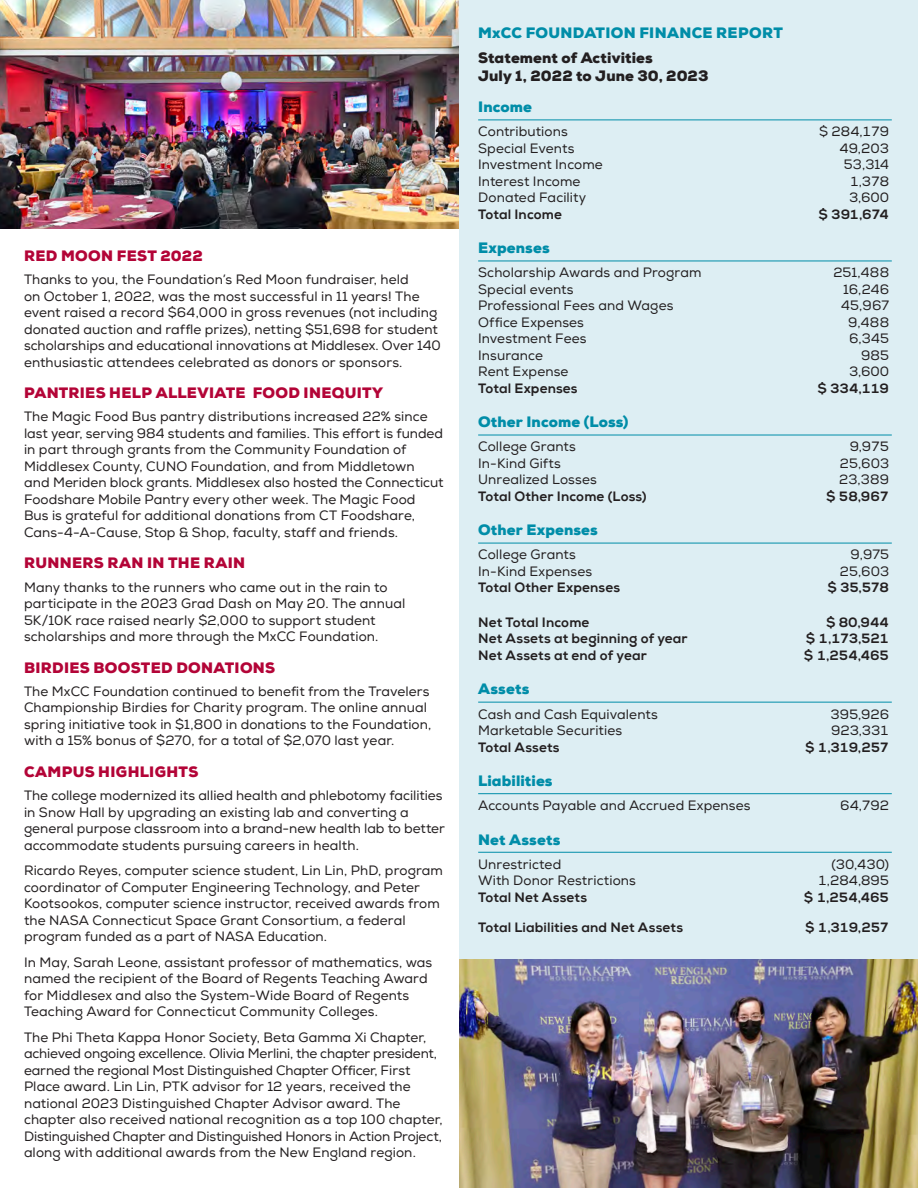
<style>
.page{position:relative;width:918px;height:1188px;background:#fff}
.page>*{position:absolute;margin:0;border:0;box-sizing:border-box;transform-origin:0 0}
.subhead{font:900 15px "Nexa";letter-spacing:.02em;color:#b30437}
.subhead_teal_rule{font:900 15px "Nexa";letter-spacing:.01em;color:#008da8}
.t1{font:900 15px/18px "Nexa";letter-spacing:.005em;color:#231f20}
.subhead-2{font:900 15px "Nexa";letter-spacing:.02em;color:#008da8}
.subhead-3{font:13.5px/16.5px "Nexa";letter-spacing:.01em;color:#231f20}
.t2{font:13.5px "Nexa X Bold";letter-spacing:.01em;color:#231f20}
</style>
<div class="page">
<div style="left:459px;top:0;width:459px;height:960px;background:#ddeef3"></div>
<hr style="left:478px;top:119px;width:414px;height:1px;background:#008da8">
<hr style="left:478px;top:261px;width:414px;height:1px;background:#008da8">
<hr style="left:478px;top:435px;width:414px;height:1px;background:#008da8">
<hr style="left:478px;top:543px;width:414px;height:1px;background:#008da8">
<hr style="left:478px;top:702px;width:414px;height:1px;background:#008da8">
<hr style="left:478px;top:793px;width:414px;height:1px;background:#008da8">
<hr style="left:478px;top:852px;width:414px;height:1px;background:#008da8">
<img style="left:459px;top:960px;width:459px;height:228px">
<img style="left:0;top:0;width:459px;height:228px">
<p class="subhead" style="left:24px;top:246px;width:180px">RED MOON FEST 2022</p>
<p class="subhead-3" style="left:24px;top:272px;width:418px">Thanks to you, the Foundation’s Red Moon fundraiser, held<br>on October 1, 2022, was the most successful in 11 years! The event raised a record $64,000 in gross revenues (not including donated auction and raffle prizes), netting $51,698 for student scholarships and educational innovations at Middlesex. Over 140 enthusiastic attendees celebrated as donors or sponsors.</p>
<p class="subhead" style="left:24px;top:383px;width:361px">PANTRIES HELP ALLEVIATE FOOD INEQUITY</p>
<p class="subhead-3" style="left:24px;top:409px;width:421px">The Magic Food Bus pantry distributions increased 22% since last year, serving 984 students and families. This effort is funded in part through grants from the Community Foundation of Middlesex County, CUNO Foundation, and from Middletown and Meriden block grants. Middlesex also hosted the Connecticut Foodshare Mobile Pantry every other week. The Magic Food Bus is grateful for additional donations from CT Foodshare, Cans-4-A-Cause, Stop &amp; Shop, faculty, staff and friends.</p>
<p class="subhead" style="left:24px;top:554px;width:223px">RUNNERS RAN IN THE RAIN</p>
<p class="subhead-3" style="left:24px;top:579px;width:383px">Many thanks to the runners who came out in the rain to participate in the 2023 Grad Dash on May 20. The annual 5K/10K race raised nearly $2,000 to support student scholarships and more through the MxCC Foundation.</p>
<p class="subhead" style="left:24px;top:658px;width:253px">BIRDIES BOOSTED DONATIONS</p>
<p class="subhead-3" style="left:24px;top:683px;width:409px">The MxCC Foundation continued to benefit from the Travelers Championship Birdies for Charity program. The online annual spring initiative took in $1,800 in donations to the Foundation, with a 15% bonus of $270, for a total of $2,070 last year.</p>
<p class="subhead" style="left:24px;top:762px;width:176px">CAMPUS HIGHLIGHTS</p>
<p class="subhead-3" style="left:24px;top:788px;width:423px">The college modernized its allied health and phlebotomy facilities in Snow Hall by upgrading an existing lab and converting a general purpose classroom into a brand-new health lab to better accommodate students pursuing careers in health.</p>
<p class="subhead-3" style="left:24px;top:862px;width:421px">Ricardo Reyes, computer science student, Lin Lin, PhD, program coordinator of Computer Engineering Technology, and Peter Kootsookos, computer science instructor, received awards from the NASA Connecticut Space Grant Consortium, a federal program funded as a part of NASA Education.</p>
<p class="subhead-3" style="left:24px;top:954px;width:410px">In May, Sarah Leone, assistant professor of mathematics, was named the recipient of the Board of Regents Teaching Award for Middlesex and also the System-Wide Board of Regents Teaching Award for Connecticut Community Colleges.</p>
<p class="subhead-3" style="left:24px;top:1029px;width:420px">The Phi Theta Kappa Honor Society, Beta Gamma Xi Chapter, achieved ongoing excellence. Olivia Merlini, the chapter president, earned the regional Most Distinguished Chapter Officer, First Place award. Lin Lin, PTK advisor for 12 years, received the national 2023 Distinguished Chapter Advisor award. The chapter also received national recognition as a top 100 chapter, Distinguished Chapter and Distinguished Honors in Action Project, along with additional awards from the New England region.</p>
<p class="subhead-2" style="left:478px;top:23px;width:306px">MxCC FOUNDATION FINANCE REPORT</p>
<p class="t1" style="left:478px;top:49px;width:232px">Statement of Activities<br>July 1, 2022 to June 30, 2023</p>
<p class="subhead_teal_rule" style="left:478px;top:97px;width:55px">Income</p>
<p class="subhead-3" style="left:478px;top:124px;width:91px">Contributions</p>
<p class="subhead-3" style="left:819px;top:124px;width:72px">$ 284,179</p>
<p class="subhead-3" style="left:478px;top:140px;width:98px">Special Events</p>
<p class="subhead-3" style="left:840px;top:140px;width:51px">49,203</p>
<p class="subhead-3" style="left:478px;top:157px;width:126px">Investment Income</p>
<p class="subhead-3" style="left:844px;top:157px;width:47px">53,314</p>
<p class="subhead-3" style="left:478px;top:173px;width:104px">Interest Income</p>
<p class="subhead-3" style="left:850px;top:173px;width:41px">1,378</p>
<p class="subhead-3" style="left:478px;top:190px;width:110px">Donated Facility</p>
<p class="subhead-3" style="left:849px;top:190px;width:42px">3,600</p>
<p class="t2" style="left:478px;top:206px;width:85px">Total Income</p>
<p class="t2" style="left:819px;top:206px;width:72px">$ 391,674</p>
<p class="subhead_teal_rule" style="left:478px;top:238px;width:73px">Expenses</p>
<p class="subhead-3" style="left:478px;top:265px;width:225px">Scholarship Awards and Program</p>
<p class="subhead-3" style="left:833px;top:265px;width:57px">251,488</p>
<p class="subhead-3" style="left:478px;top:281px;width:97px">Special events</p>
<p class="subhead-3" style="left:843px;top:281px;width:48px">16,246</p>
<p class="subhead-3" style="left:478px;top:298px;width:197px">Professional Fees and Wages</p>
<p class="subhead-3" style="left:841px;top:298px;width:49px">45,967</p>
<p class="subhead-3" style="left:478px;top:314px;width:107px">Office Expenses</p>
<p class="subhead-3" style="left:848px;top:314px;width:42px">9,488</p>
<p class="subhead-3" style="left:478px;top:331px;width:110px">Investment Fees</p>
<p class="subhead-3" style="left:849px;top:331px;width:42px">6,345</p>
<p class="subhead-3" style="left:478px;top:347px;width:66px">Insurance</p>
<p class="subhead-3" style="left:861px;top:347px;width:30px">985</p>
<p class="subhead-3" style="left:478px;top:364px;width:92px">Rent Expense</p>
<p class="subhead-3" style="left:849px;top:364px;width:42px">3,600</p>
<p class="t2" style="left:478px;top:380px;width:101px">Total Expenses</p>
<p class="t2" style="left:817px;top:380px;width:73px">$ 334,119</p>
<p class="subhead_teal_rule" style="left:478px;top:412px;width:152px">Other Income (Loss)</p>
<p class="subhead-3" style="left:478px;top:439px;width:99px">College Grants</p>
<p class="subhead-3" style="left:850px;top:439px;width:41px">9,975</p>
<p class="subhead-3" style="left:478px;top:455px;width:84px">In-Kind Gifts</p>
<p class="subhead-3" style="left:840px;top:455px;width:51px">25,603</p>
<p class="subhead-3" style="left:478px;top:472px;width:120px">Unrealized Losses</p>
<p class="subhead-3" style="left:839px;top:472px;width:51px">23,389</p>
<p class="t2" style="left:478px;top:488px;width:170px">Total Other Income (Loss)</p>
<p class="t2" style="left:826px;top:488px;width:64px">$ 58,967</p>
<p class="subhead_teal_rule" style="left:478px;top:521px;width:121px">Other Expenses</p>
<p class="subhead-3" style="left:478px;top:547px;width:99px">College Grants</p>
<p class="subhead-3" style="left:851px;top:547px;width:40px">9,975</p>
<p class="subhead-3" style="left:478px;top:563px;width:115px">In-Kind Expenses</p>
<p class="subhead-3" style="left:840px;top:563px;width:51px">25,603</p>
<p class="t2" style="left:478px;top:580px;width:143px">Total Other Expenses</p>
<p class="t2" style="left:827px;top:580px;width:63px">$ 35,578</p>
<p class="t2" style="left:478px;top:614px;width:113px">Net Total Income</p>
<p class="t2" style="left:826px;top:614px;width:65px">$ 80,944</p>
<p class="t2" style="left:478px;top:631px;width:211px">Net Assets at beginning of year</p>
<p class="t2" style="left:806px;top:631px;width:85px">$ 1,173,521</p>
<p class="t2" style="left:478px;top:647px;width:170px">Net Assets at end of year</p>
<p class="t2" style="left:804px;top:647px;width:87px">$ 1,254,465</p>
<p class="subhead_teal_rule" style="left:478px;top:680px;width:53px">Assets</p>
<p class="subhead-3" style="left:478px;top:706px;width:181px">Cash and Cash Equivalents</p>
<p class="subhead-3" style="left:831px;top:706px;width:60px">395,926</p>
<p class="subhead-3" style="left:478px;top:722px;width:145px">Marketable Securities</p>
<p class="subhead-3" style="left:831px;top:722px;width:59px">923,331</p>
<p class="t2" style="left:478px;top:739px;width:83px">Total Assets</p>
<p class="t2" style="left:805px;top:739px;width:85px">$ 1,319,257</p>
<p class="subhead_teal_rule" style="left:478px;top:771px;width:76px">Liabilities</p>
<p class="subhead-3" style="left:478px;top:797px;width:274px">Accounts Payable and Accrued Expenses</p>
<p class="subhead-3" style="left:840px;top:797px;width:50px">64,792</p>
<p class="subhead_teal_rule" style="left:478px;top:830px;width:84px">Net Assets</p>
<p class="subhead-3" style="left:478px;top:856px;width:85px">Unrestricted</p>
<p class="subhead-3" style="left:831px;top:856px;width:59px">(30,430)</p>
<p class="subhead-3" style="left:478px;top:873px;width:159px">With Donor Restrictions</p>
<p class="subhead-3" style="left:818px;top:873px;width:73px">1,284,895</p>
<p class="t2" style="left:478px;top:889px;width:110px">Total Net Assets</p>
<p class="t2" style="left:804px;top:889px;width:87px">$ 1,254,465</p>
<p class="t2" style="left:478px;top:919px;width:206px">Total Liabilities and Net Assets</p>
<p class="t2" style="left:805px;top:919px;width:85px">$ 1,319,257</p>
</div>
